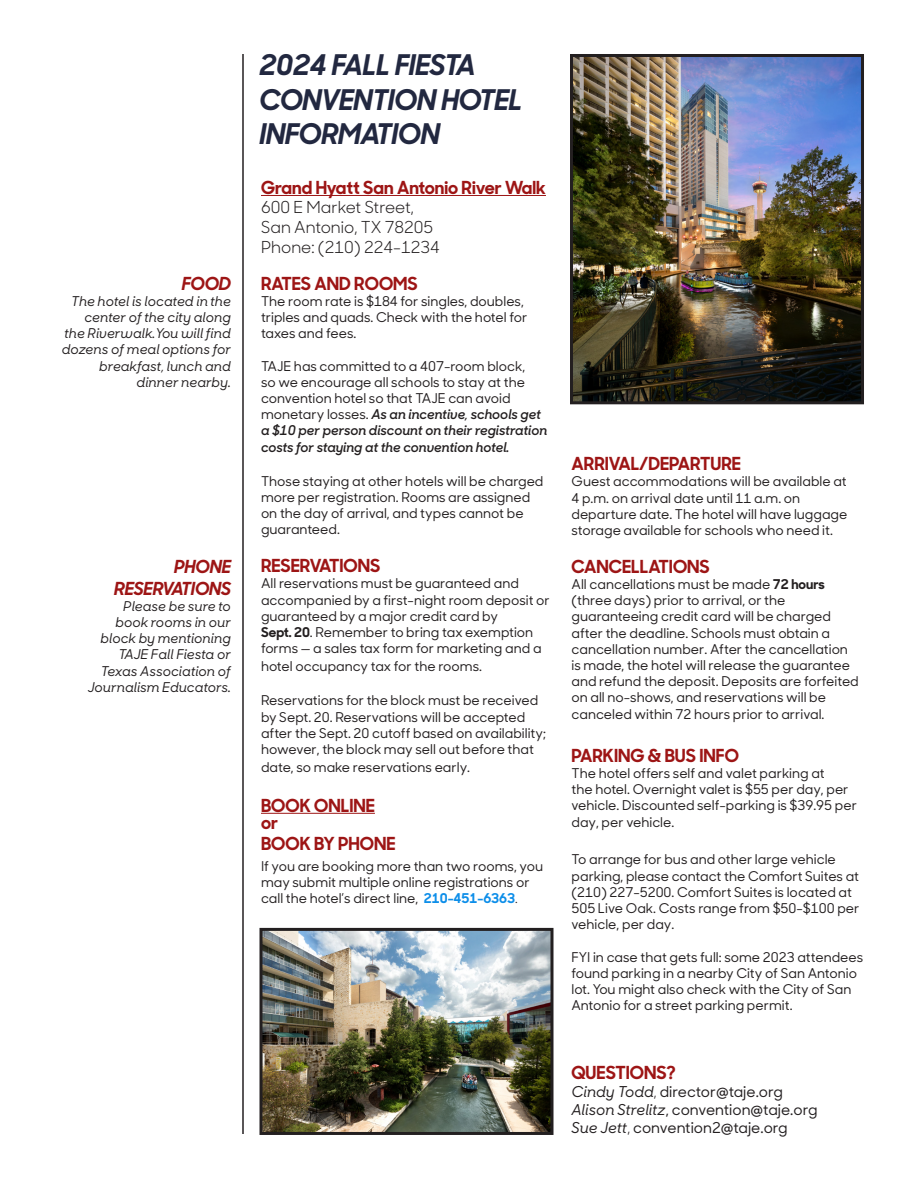
<style>
.page{position:relative;width:918px;height:1188px;background:#fff}
.page>*{position:absolute;margin:0;border:0;box-sizing:border-box;transform-origin:0 0}
.t1{font:italic 700 28.5px/34.2px "Sharp Sans No 1";color:#222840}
.t2{font:700 18px "Sharp Sans No 1";color:#9d1515}
.t3{font:italic 700 18px "Sharp Sans No 1";color:#9d1515}
.t4{font:16.5px "Sharp Sans No 1";color:#231f20}
.t5{font:500 15px "Sharp Sans No 1";color:#231f20}
.t6{font:500 13.5px/16.2px "Sharp Sans No 1";color:#231f20}
.t7{font:italic 500 13.5px/16.2px "Sharp Sans No 1";color:#231f20;text-align:right}
.s1{font-weight:600;font-style:italic}
.s2{font-weight:700}
.s3{font-weight:700;color:#0d8ee9}
.s4{font-weight:400}
.s5{font-style:italic}
</style>
<div class="page">
<hr style="left:242px;top:54px;width:2px;height:1080px;background:#231f20">
<hr style="left:261px;top:195px;width:285px;height:1px;background:#9d1515">
<hr style="left:261px;top:813px;width:114px;height:1px;background:#9d1515">
<img style="left:574px;top:58px;width:286px;height:342px">
<div style="left:570px;top:54px;width:294px;height:350px;border:3px solid #231f20"></div>
<img style="left:264px;top:932px;width:286px;height:199px">
<div style="left:260px;top:928px;width:294px;height:207px;border:3px solid #231f20"></div>
<p class="t3" style="left:182px;top:268px;width:51px">FOOD</p>
<p class="t7" style="left:62px;top:293px;width:171px">The hotel is located in the center of the city along the Riverwalk.You will find dozens of meal options for breakfast, lunch and</p>
<p class="t7" style="left:137px;top:374px;width:96px">dinner nearby.</p>
<p class="t3" style="left:174px;top:551px;width:58px">PHONE</p>
<p class="t3" style="left:114px;top:573px;width:118px">RESERVATIONS</p>
<p class="t7" style="left:88px;top:598px;width:145px">Please be sure to book rooms in our block by mentioning<br>TAJE Fall Fiesta or<br>Texas Association of<br>Journalism Educators.</p>
<p class="t1" style="left:260px;top:48px;width:264px">2024 FALL FIESTA<br>CONVENTION HOTEL<br>INFORMATION</p>
<p class="t2" style="left:261px;top:172px;width:286px">Grand Hyatt San Antonio River Walk</p>
<p class="t4" style="left:261px;top:194px;width:155px">600 E Market Street,</p>
<p class="t4" style="left:261px;top:214px;width:174px">San Antonio, TX 78205</p>
<p class="t4" style="left:261px;top:234px;width:180px">Phone: (210) 224-1234</p>
<p class="t2" style="left:261px;top:268px;width:158px">RATES AND ROOMS</p>
<p class="t6" style="left:261px;top:292px;width:268px">The room rate is $184 for singles, doubles, triples and quads. Check with the hotel for taxes and fees.</p>
<p class="t6" style="left:261px;top:357px;width:288px">TAJE has committed to a 407-room block,<br>so we encourage all schools to stay at the convention hotel so that TAJE can avoid monetary losses. <span class="s1">As an incentive, schools get a $10 per person discount on their registration costs for staying at the convention hotel.</span></p>
<p class="t6" style="left:261px;top:472px;width:284px">Those staying at other hotels will be charged more per registration. Rooms are assigned on the day of arrival, and types cannot be guaranteed.</p>
<p class="t2" style="left:261px;top:551px;width:121px">RESERVATIONS</p>
<p class="t6" style="left:261px;top:575px;width:290px">All reservations must be guaranteed and accompanied by a first-night room deposit or guaranteed by a major credit card by</p>
<p class="t6" style="left:261px;top:623px;width:282px"><span class="s2">Sept. 20</span>. Remember to bring tax exemption forms — a sales tax form for marketing and a</p>
<p class="t6" style="left:261px;top:658px;width:222px">hotel occupancy tax for the rooms.</p>
<p class="t6" style="left:261px;top:692px;width:287px">Reservations for the block must be received by Sept. 20. Reservations will be accepted after the Sept. 20 cutoff based on availability; however, the block may sell out before that</p>
<p class="t6" style="left:261px;top:758px;width:211px">date, so make reservations early.</p>
<p class="t2" style="left:261px;top:790px;width:115px">BOOK ONLINE</p>
<p class="t2" style="left:261px;top:807px;width:18px">or</p>
<p class="t2" style="left:261px;top:829px;width:136px">BOOK BY PHONE</p>
<p class="t6" style="left:261px;top:857px;width:284px">If you are booking more than two rooms, you may submit multiple online registrations or call the hotel’s direct line, <span class="s3">210-451-6363</span><span class="s4">.</span></p>
<p class="t2" style="left:572px;top:449px;width:171px">ARRIVAL/DEPARTURE</p>
<p class="t6" style="left:572px;top:473px;width:277px">Guest accommodations will be available at</p>
<p class="t6" style="left:572px;top:489px;width:277px">4 p.m. on arrival date until 11 a.m. on departure date. The hotel will have luggage storage available for schools who need it.</p>
<p class="t2" style="left:572px;top:551px;width:140px">CANCELLATIONS</p>
<p class="t6" style="left:572px;top:575px;width:289px">All cancellations must be made <span class="s2">72 hours </span>(three days) prior to arrival, or the guaranteeing credit card will be charged after the deadline. Schools must obtain a cancellation number. After the cancellation is made, the hotel will release the guarantee and refund the deposit. Deposits are forfeited on all no-shows, and reservations will be canceled within 72 hours prior to arrival.</p>
<p class="t2" style="left:571px;top:740px;width:169px">PARKING &amp; BUS INFO</p>
<p class="t6" style="left:571px;top:764px;width:287px">The hotel offers self and valet parking at<br>the hotel. Overnight valet is $55 per day, per vehicle. Discounted self-parking is $39.95 per day, per vehicle.</p>
<p class="t6" style="left:571px;top:851px;width:289px">To arrange for bus and other large vehicle parking, please contact the Comfort Suites at (210) 227-5200. Comfort Suites is located at 505 Live Oak. Costs range from $50-$100 per vehicle, per day.</p>
<p class="t6" style="left:571px;top:948px;width:293px">FYI in case that gets full: some 2023 attendees found parking in a nearby City of San Antonio lot. You might also check with the City of San Antonio for a street parking permit.</p>
<p class="t2" style="left:572px;top:1058px;width:106px">QUESTIONS?</p>
<p class="t5" style="left:572px;top:1081px;width:213px"><span class="s5">Cindy Todd</span><span class="s4">,</span> director@taje.org</p>
<p class="t5" style="left:572px;top:1099px;width:248px"><span class="s5">Alison Strelitz</span>, convention@taje.org</p>
<p class="t5" style="left:572px;top:1117px;width:218px"><span class="s5">Sue Jett</span><span class="s4">,</span> convention2@taje.org</p>
</div>
